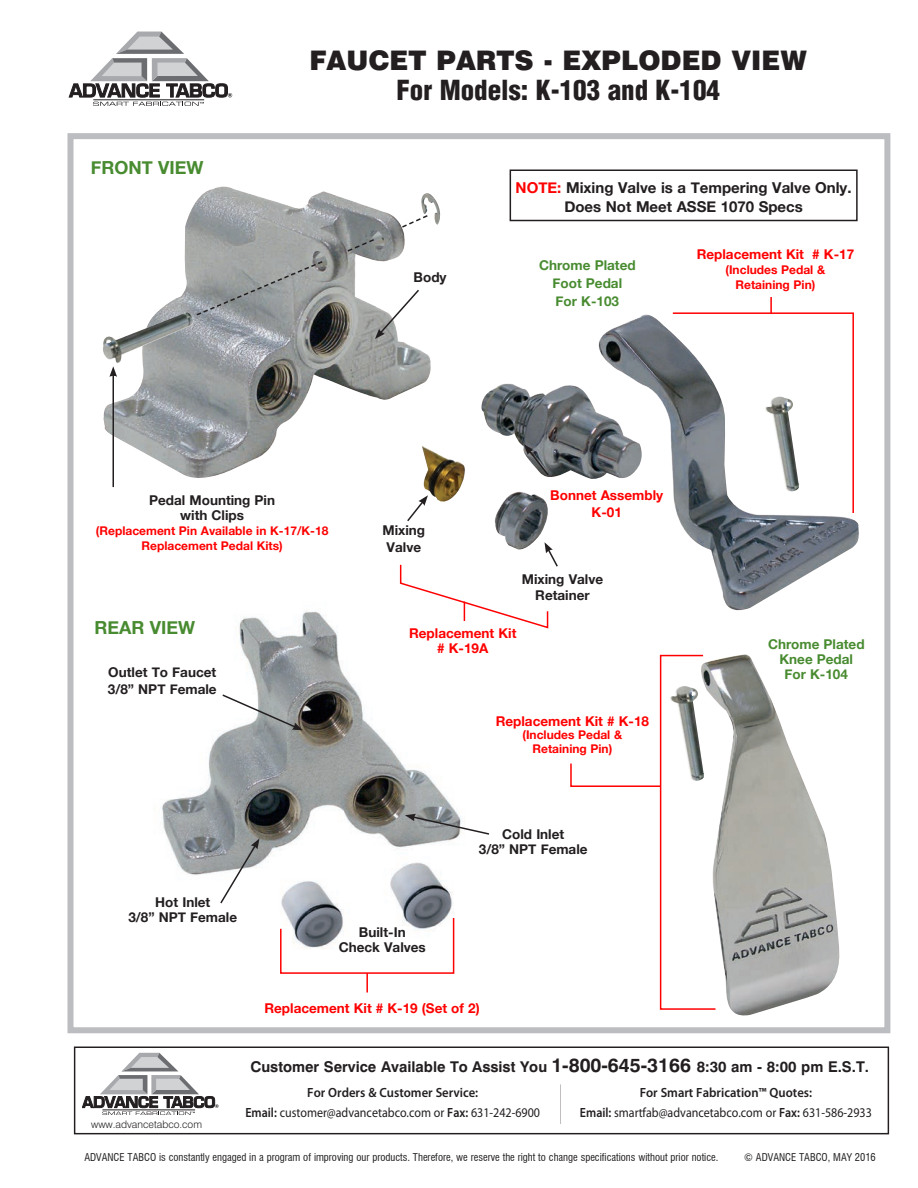
<style>
.page{position:relative;width:918px;height:1188px;background:#fff}
.page>*{position:absolute;margin:0;border:0;box-sizing:border-box;transform-origin:0 0}
.t1{font:900 27px "Swiss 721 BT";color:#231f20}
.t2{font:900 condensed 27px "Helvetica";color:#231f20}
.t3{font:700 18px "Helvetica Neue";color:#488b30}
.t4{font:700 15px/19.5px "Helvetica Neue";color:#231f20;text-align:center}
.t5{font:700 14.85px "Swiss 721 BT";color:#231f20}
.t6{font:700 13.5px/15px "Helvetica Neue";color:#231f20;text-align:center}
.t7{font:700 13.5px/15px "Helvetica Neue";color:#f00;text-align:center}
.t8{font:700 13.5px/18px "Helvetica Neue";color:#488b30;text-align:center}
.t9{font:13.35px/19.4px "Myriad Pro";color:#231f20;text-align:center;scale:.9 1}
.t10{font:700 12px/15px "Helvetica Neue";color:#f00;text-align:center}
.t11{font:condensed 10.5px "Swiss 721 BT";color:#231f20}
.t12{font:300 10.35px "Swiss 721 BT";color:#231f20}
.s1{color:#f00}
.s2{font-size:19.35px}
.s3{font-weight:600}
</style>
<div class="page">
<div style="left:68px;top:133px;width:822px;height:900px;border:6px solid #bcbdc0"></div>
<img style="left:103px;top:187px;width:756px;height:424px">
<img style="left:142px;top:592px;width:317px;height:324px">
<img style="left:419px;top:193px;width:24px;height:33px">
<svg style="left:69px;top:32px;width:163px;height:74px"></svg>
<div style="left:510px;top:170px;width:348px;height:51px;border:2px solid #231f20"></div>
<svg style="left:524px;top:444px;width:26px;height:33px"></svg>
<img style="left:103px;top:312px;width:90px;height:52px">
<svg style="left:195px;top:260px;width:129px;height:57px;background:#979a9b"></svg>
<svg style="left:346px;top:238px;width:30px;height:15px"></svg>
<svg style="left:400px;top:214px;width:29px;height:15px"></svg>
<img style="left:717px;top:654px;width:122px;height:362px">
<hr style="left:112px;top:375px;width:2px;height:112px;background:#231f20">
<svg style="left:109px;top:366px;width:8px;height:11px"></svg>
<svg style="left:406px;top:495px;width:22px;height:28px"></svg>
<svg style="left:221px;top:693px;width:82px;height:37px"></svg>
<svg style="left:405px;top:814px;width:85px;height:22px"></svg>
<svg style="left:219px;top:838px;width:41px;height:67px"></svg>
<svg style="left:375px;top:288px;width:46px;height:51px"></svg>
<svg style="left:570px;top:654px;width:147px;height:356px"></svg>
<svg style="left:399px;top:542px;width:160px;height:87px"></svg>
<svg style="left:671px;top:297px;width:184px;height:217px"></svg>
<svg style="left:280px;top:916px;width:175px;height:58px"></svg>
<hr style="left:366px;top:973px;width:2px;height:20px;background:#f00">
<div style="left:74px;top:1047px;width:815px;height:87px;border:1px solid #231f20"></div>
<svg style="left:82px;top:1053px;width:137px;height:62px"></svg>
<hr style="left:560px;top:1084px;width:1px;height:40px;background:#231f20">
<h2 class="t3" style="left:91px;top:154px;width:114px">FRONT VIEW</h2>
<h1 class="t1" style="left:310px;top:44px;width:499px">FAUCET PARTS - EXPLODED VIEW</h1>
<h1 class="t2" style="left:396px;top:73px;width:325px">For Models: K-103 and K-104</h1>
<p class="t6" style="left:414px;top:270px;width:35px">Body</p>
<h3 class="t4" style="left:516px;top:178px;width:337px"><span class="s1">NOTE:</span> Mixing Valve is a Tempering Valve Only.<br>Does Not Meet ASSE 1070 Specs</h3>
<p class="t8" style="left:539px;top:257px;width:98px">Chrome Plated<br>Foot Pedal<br>For K-103</p>
<p class="t7" style="left:697px;top:247px;width:159px">Replacement Kit # K-17</p>
<p class="t10" style="left:726px;top:263px;width:101px">(Includes Pedal &amp;<br>Retaining Pin)</p>
<p class="t6" style="left:149px;top:493px;width:127px">Pedal Mounting Pin with Clips</p>
<p class="t10" style="left:96px;top:523px;width:234px">(Replacement Pin Available in K-17/K-18<br>Replacement Pedal Kits)</p>
<p class="t6" style="left:383px;top:523px;width:44px;line-height:16.5px">Mixing<br>Valve</p>
<p class="t7" style="left:550px;top:488px;width:114px;line-height:16.5px">Bonnet Assembly<br>K-01</p>
<p class="t6" style="left:522px;top:571px;width:83px;line-height:16.5px">Mixing Valve<br>Retainer</p>
<h2 class="t3" style="left:94px;top:614px;width:102px">REAR VIEW</h2>
<p class="t6" style="left:108px;top:665px;width:110px;line-height:16.5px;text-align:left">Outlet To Faucet<br>3/8” NPT Female</p>
<p class="t7" style="left:409px;top:627px;width:109px">Replacement Kit # K-19A</p>
<p class="t7" style="left:496px;top:714px;width:155px">Replacement Kit # K-18</p>
<p class="t10" style="left:523px;top:729px;width:101px;line-height:13.5px">(Includes Pedal &amp;<br>Retaining Pin)</p>
<p class="t6" style="left:128px;top:895px;width:110px">Hot Inlet<br>3/8” NPT Female</p>
<p class="t6" style="left:339px;top:925px;width:89px">Built-In<br>Check Valves</p>
<p class="t6" style="left:479px;top:827px;width:110px">Cold Inlet<br>3/8” NPT Female</p>
<p class="t7" style="left:264px;top:1001px;width:217px">Replacement Kit # K-19 (Set of 2)</p>
<p class="t8" style="left:768px;top:637px;width:98px;line-height:15px">Chrome Plated<br>Knee Pedal<br>For K-104</p>
<p class="t12" style="left:91px;top:1118px;width:112px">www.advancetabco.com</p>
<h3 class="t5" style="left:250px;top:1058px;width:620px">Customer Service Available To Assist You <span class="s2">1-800-645-3166</span> 8:30 am - 8:00 pm E.S.T.</h3>
<p class="t9" style="left:245px;top:1083px;width:329px"><span class="s3">For Orders &amp; Customer Service:<br>Email:</span> customer@advancetabco.com or <span class="s3">Fax:</span> 631-242-6900</p>
<p class="t9" style="left:580px;top:1083px;width:326px"><span class="s3">For Smart Fabrication™ Quotes:<br>Email:</span> smartfab@advancetabco.com or <span class="s3">Fax:</span> 631-586-2933</p>
<p class="t11" style="left:84px;top:1151px;width:636px">ADVANCE TABCO is constantly engaged in a program of improving our products. Therefore, we reserve the right to change specifications without prior notice.</p>
<p class="t11" style="left:744px;top:1151px;width:133px">© ADVANCE TABCO, MAY 2016</p>
</div>
